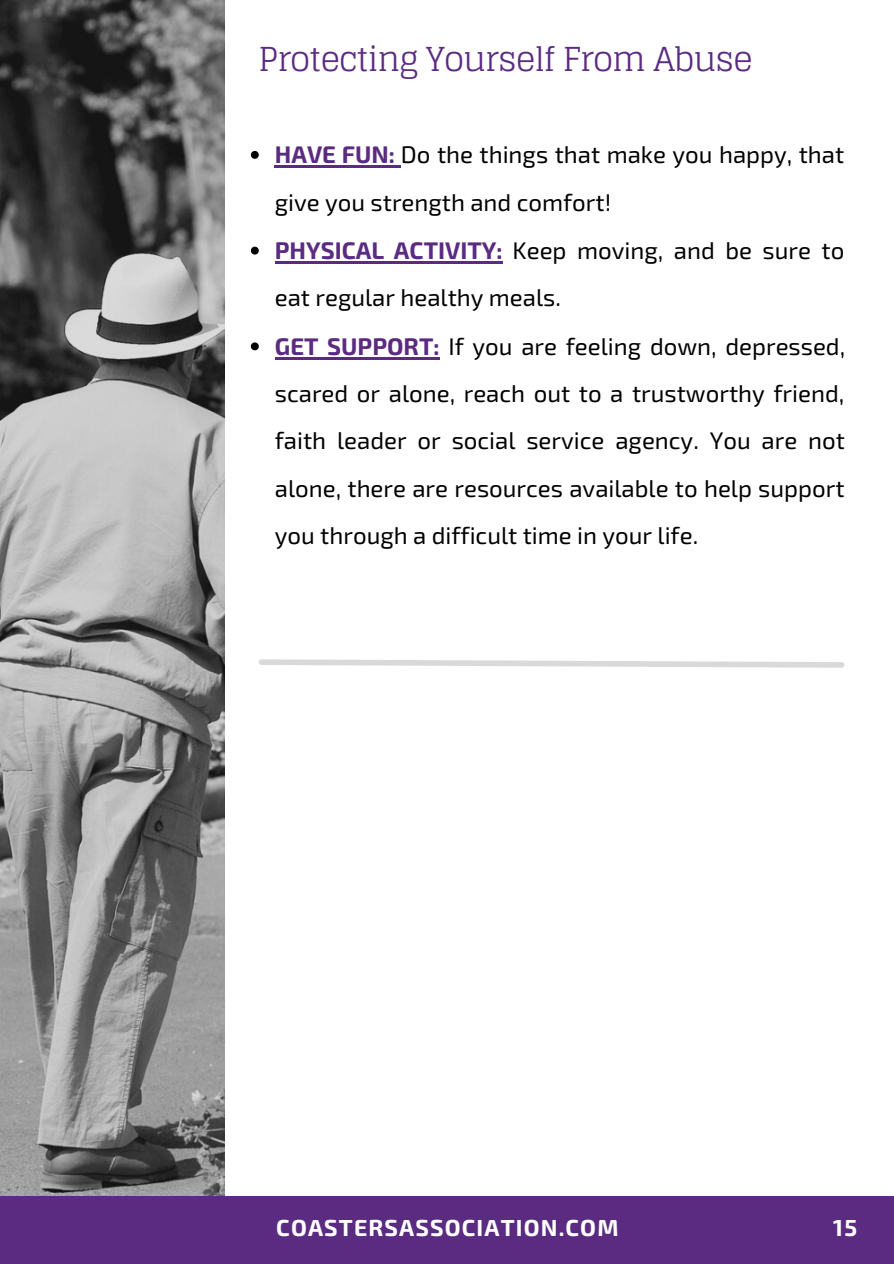
<style>
.page{position:relative;width:894px;height:1264px;background:#fff}
.page>*{position:absolute;margin:0;border:0;box-sizing:border-box;transform-origin:0 0}
.t1{font:33px "Glegoo";letter-spacing:-.03em;color:#5b2b82}
.t2{font:24px/47.5px "Exo 2";color:#000}
.t3{font:700 23.25px "Exo 2";letter-spacing:.05em;color:#fff}
.s1{font-weight:700;color:#5b2b82}
</style>
<div class="page">
<img style="left:0;top:0;width:224px;height:1196px">
<svg style="left:251px;top:151px;width:8px;height:8px"></svg>
<hr style="left:275px;top:165px;width:126px;height:3px;background:#5b2b82">
<svg style="left:251px;top:247px;width:8px;height:7px"></svg>
<hr style="left:275px;top:261px;width:227px;height:2px;background:#5b2b82">
<svg style="left:251px;top:342px;width:8px;height:8px"></svg>
<hr style="left:275px;top:357px;width:164px;height:2px;background:#5b2b82">
<div style="left:0;top:1196px;width:893px;height:67px;background:#5b2b82"></div>
<svg style="left:259px;top:659px;width:586px;height:9px"></svg>
<h1 class="t1" style="left:258px;top:41px;width:495px">Protecting Yourself From Abuse</h1>
<p class="t2" style="left:275px;top:130px;width:571px"><span class="s1">HAVE FUN:</span> Do the things that make you happy, that give you strength and comfort!<br><span class="s1">PHYSICAL ACTIVITY:</span> Keep moving, and be sure to eat regular healthy meals.<br><span class="s1">GET SUPPORT:</span> If you are feeling down, depressed, scared or alone, reach out to a trustworthy friend, faith leader or social service agency. You are not alone, there are resources available to help support you through a difficult time in your life.</p>
<p class="t3" style="left:276px;top:1212px;width:343px">COASTERSASSOCIATION.COM</p>
<p class="t3" style="left:833px;top:1212px;width:25px">15</p>
</div>
